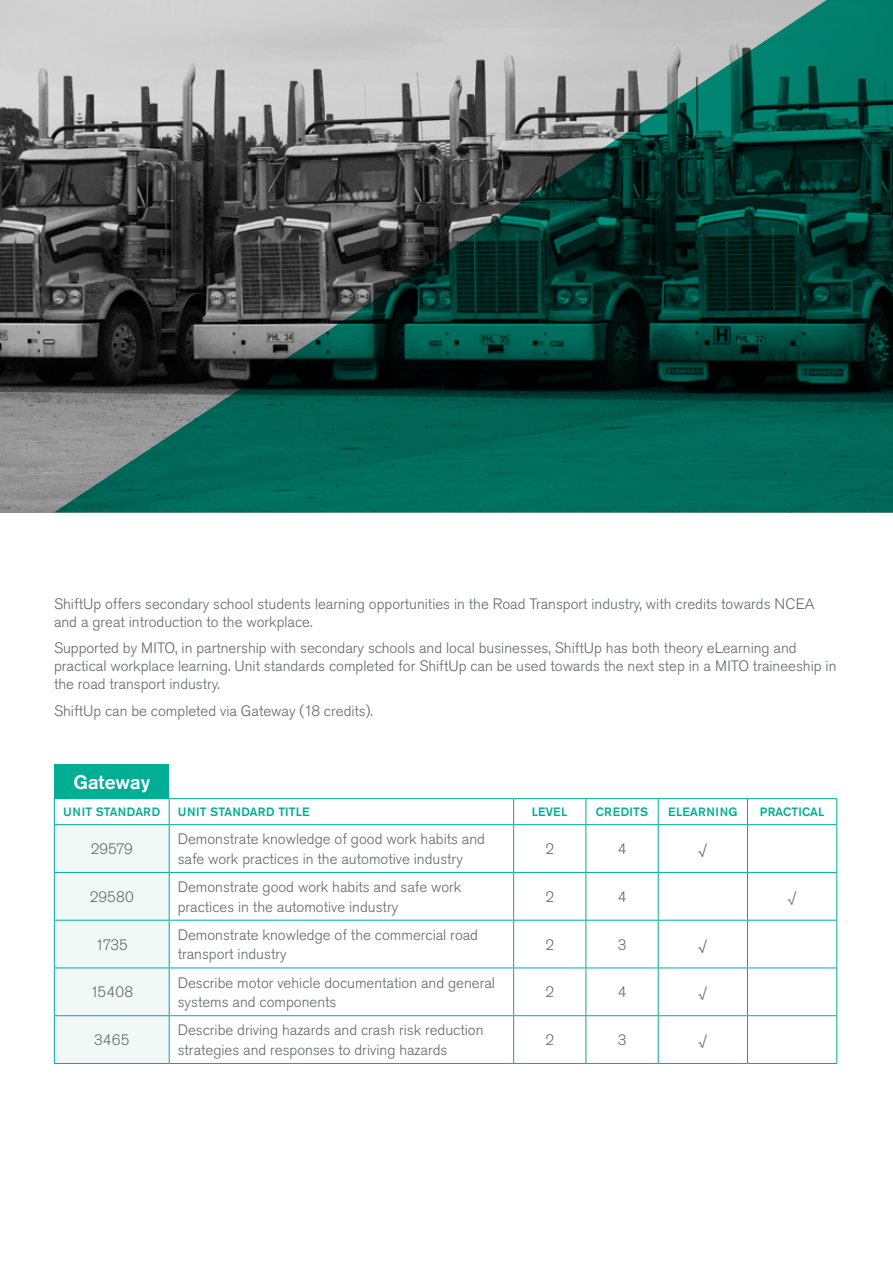
<style>
.page{position:relative;width:893px;height:1263px;background:#fff}
.page>*{position:absolute;margin:0;border:0;box-sizing:border-box;transform-origin:0 0}
.t1{font:500 19.5px "Akzidenz Grotesk Std";color:#fff}
.t2{font:300 15px/19.5px "Akzidenz Grotesk Std";color:#646567}
.t3{font:500 12px "Akzidenz Grotesk Std";letter-spacing:.015em;color:#00ae95}
.t4{font:500 12px "Akzidenz Grotesk Std";letter-spacing:.035em;color:#00ae95}
</style>
<div class="page">
<hr style="left:0;top:0;width:1px;height:1263px;background:#00ae95">
<div style="left:54px;top:765px;width:115px;height:34px;background:#00ae95"></div>
<svg style="left:54px;top:799px;width:116px;height:264px"></svg>
<hr style="left:169px;top:798px;width:345px;height:1px;background:#00ae95">
<svg style="left:513px;top:799px;width:1px;height:25px"></svg>
<hr style="left:514px;top:798px;width:72px;height:1px;background:#00ae95">
<svg style="left:585px;top:799px;width:1px;height:25px"></svg>
<hr style="left:586px;top:798px;width:72px;height:1px;background:#00ae95">
<hr style="left:658px;top:798px;width:89px;height:1px;background:#00ae95">
<hr style="left:747px;top:798px;width:90px;height:1px;background:#00ae95">
<svg style="left:658px;top:799px;width:1px;height:25px"></svg>
<svg style="left:747px;top:799px;width:1px;height:25px"></svg>
<svg style="left:836px;top:799px;width:1px;height:25px"></svg>
<hr style="left:54px;top:825px;width:1px;height:47px;background:#00ae95">
<hr style="left:54px;top:824px;width:115px;height:1px;background:#00ae95">
<hr style="left:169px;top:825px;width:1px;height:47px;background:#00ae95">
<hr style="left:169px;top:824px;width:345px;height:1px;background:#00ae95">
<hr style="left:513px;top:825px;width:1px;height:47px;background:#00ae95">
<hr style="left:514px;top:824px;width:72px;height:1px;background:#00ae95">
<hr style="left:585px;top:825px;width:1px;height:47px;background:#00ae95">
<hr style="left:586px;top:824px;width:72px;height:1px;background:#00ae95">
<hr style="left:658px;top:825px;width:1px;height:47px;background:#00ae95">
<hr style="left:658px;top:824px;width:89px;height:1px;background:#00ae95">
<hr style="left:747px;top:824px;width:90px;height:1px;background:#00ae95">
<hr style="left:747px;top:825px;width:1px;height:47px;background:#00ae95">
<hr style="left:836px;top:825px;width:1px;height:47px;background:#00ae95">
<hr style="left:54px;top:873px;width:1px;height:47px;background:#00ae95">
<hr style="left:54px;top:872px;width:115px;height:1px;background:#00ae95">
<hr style="left:169px;top:873px;width:1px;height:47px;background:#00ae95">
<hr style="left:169px;top:872px;width:345px;height:1px;background:#00ae95">
<hr style="left:513px;top:873px;width:1px;height:47px;background:#00ae95">
<hr style="left:514px;top:872px;width:72px;height:1px;background:#00ae95">
<hr style="left:585px;top:873px;width:1px;height:47px;background:#00ae95">
<hr style="left:586px;top:872px;width:72px;height:1px;background:#00ae95">
<hr style="left:658px;top:873px;width:1px;height:47px;background:#00ae95">
<hr style="left:658px;top:872px;width:89px;height:1px;background:#00ae95">
<hr style="left:747px;top:872px;width:90px;height:1px;background:#00ae95">
<hr style="left:747px;top:873px;width:1px;height:47px;background:#00ae95">
<hr style="left:836px;top:873px;width:1px;height:47px;background:#00ae95">
<hr style="left:54px;top:920px;width:1px;height:47px;background:#00ae95">
<hr style="left:54px;top:920px;width:115px;height:1px;background:#00ae95">
<hr style="left:169px;top:920px;width:1px;height:47px;background:#00ae95">
<hr style="left:169px;top:920px;width:345px;height:1px;background:#00ae95">
<hr style="left:513px;top:920px;width:1px;height:47px;background:#00ae95">
<hr style="left:514px;top:920px;width:72px;height:1px;background:#00ae95">
<hr style="left:585px;top:920px;width:1px;height:47px;background:#00ae95">
<hr style="left:586px;top:920px;width:72px;height:1px;background:#00ae95">
<hr style="left:658px;top:920px;width:1px;height:47px;background:#00ae95">
<hr style="left:658px;top:920px;width:89px;height:1px;background:#00ae95">
<hr style="left:747px;top:920px;width:90px;height:1px;background:#00ae95">
<hr style="left:747px;top:920px;width:1px;height:47px;background:#00ae95">
<hr style="left:836px;top:920px;width:1px;height:47px;background:#00ae95">
<hr style="left:54px;top:968px;width:1px;height:47px;background:#00ae95">
<hr style="left:54px;top:967px;width:115px;height:1px;background:#00ae95">
<hr style="left:169px;top:968px;width:1px;height:47px;background:#00ae95">
<hr style="left:169px;top:967px;width:345px;height:1px;background:#00ae95">
<hr style="left:513px;top:968px;width:1px;height:47px;background:#00ae95">
<hr style="left:514px;top:967px;width:72px;height:1px;background:#00ae95">
<hr style="left:585px;top:968px;width:1px;height:47px;background:#00ae95">
<hr style="left:586px;top:967px;width:72px;height:1px;background:#00ae95">
<hr style="left:658px;top:968px;width:1px;height:47px;background:#00ae95">
<hr style="left:658px;top:967px;width:89px;height:1px;background:#00ae95">
<hr style="left:747px;top:967px;width:90px;height:1px;background:#00ae95">
<hr style="left:747px;top:968px;width:1px;height:47px;background:#00ae95">
<hr style="left:836px;top:968px;width:1px;height:47px;background:#00ae95">
<hr style="left:54px;top:1016px;width:1px;height:47px;background:#00ae95">
<hr style="left:54px;top:1015px;width:115px;height:1px;background:#00ae95">
<hr style="left:54px;top:1063px;width:115px;height:1px;background:#00ae95">
<hr style="left:169px;top:1016px;width:1px;height:47px;background:#00ae95">
<hr style="left:169px;top:1015px;width:345px;height:1px;background:#00ae95">
<hr style="left:169px;top:1063px;width:345px;height:1px;background:#00ae95">
<hr style="left:513px;top:1016px;width:1px;height:47px;background:#00ae95">
<hr style="left:514px;top:1015px;width:72px;height:1px;background:#00ae95">
<hr style="left:514px;top:1063px;width:72px;height:1px;background:#00ae95">
<hr style="left:585px;top:1016px;width:1px;height:47px;background:#00ae95">
<hr style="left:586px;top:1015px;width:72px;height:1px;background:#00ae95">
<hr style="left:586px;top:1063px;width:72px;height:1px;background:#00ae95">
<hr style="left:658px;top:1016px;width:1px;height:47px;background:#00ae95">
<hr style="left:658px;top:1015px;width:89px;height:1px;background:#00ae95">
<hr style="left:747px;top:1015px;width:90px;height:1px;background:#00ae95">
<hr style="left:747px;top:1016px;width:1px;height:47px;background:#00ae95">
<hr style="left:836px;top:1016px;width:1px;height:47px;background:#00ae95">
<hr style="left:658px;top:1063px;width:89px;height:1px;background:#00ae95">
<hr style="left:747px;top:1063px;width:90px;height:1px;background:#00ae95">
<img style="left:0;top:0;width:54px;height:512px">
<svg style="left:54px;top:0;width:839px;height:512px;background:#3a625c"></svg>
<p class="t2" style="left:54px;top:595px;width:762px;line-height:18px">ShiftUp offers secondary school students learning opportunities in the Road Transport industry, with credits towards NCEA and a great introduction to the workplace.</p>
<p class="t2" style="left:54px;top:639px;width:784px;line-height:18px">Supported by MITO, in partnership with secondary schools and local businesses, ShiftUp has both theory eLearning and practical workplace learning. Unit standards completed for ShiftUp can be used towards the next step in a MITO traineeship in the road transport industry.</p>
<p class="t2" style="left:54px;top:701px;width:321px">ShiftUp can be completed via Gateway (18 credits).</p>
<h1 class="t1" style="left:73px;top:770px;width:78px">Gateway</h1>
<p class="t3" style="left:63px;top:804px;width:99px">UNIT STANDARD</p>
<p class="t3" style="left:178px;top:804px;width:133px">UNIT STANDARD TITLE</p>
<p class="t3" style="left:532px;top:804px;width:37px">LEVEL</p>
<p class="t3" style="left:596px;top:804px;width:54px">CREDITS</p>
<p class="t4" style="left:668px;top:804px;width:71px">ELEARNING</p>
<p class="t3" style="left:760px;top:804px;width:66px">PRACTICAL</p>
<p class="t2" style="left:91px;top:839px;width:44px">29579</p>
<p class="t2" style="left:178px;top:830px;width:309px">Demonstrate knowledge of good work habits and safe work practices in the automotive industry</p>
<p class="t2" style="left:545px;top:839px;width:10px">2</p>
<p class="t2" style="left:618px;top:839px;width:10px">4</p>
<p class="t2" style="left:697px;top:839px;width:12px">√</p>
<p class="t2" style="left:90px;top:887px;width:46px">29580</p>
<p class="t2" style="left:178px;top:877px;width:285px">Demonstrate good work habits and safe work practices in the automotive industry</p>
<p class="t2" style="left:545px;top:887px;width:10px">2</p>
<p class="t2" style="left:618px;top:887px;width:10px">4</p>
<p class="t2" style="left:787px;top:887px;width:12px">√</p>
<p class="t2" style="left:96px;top:935px;width:34px">1735</p>
<p class="t2" style="left:178px;top:925px;width:302px">Demonstrate knowledge of the commercial road transport industry</p>
<p class="t2" style="left:545px;top:935px;width:10px">2</p>
<p class="t2" style="left:618px;top:935px;width:10px">3</p>
<p class="t2" style="left:697px;top:935px;width:12px">√</p>
<p class="t2" style="left:90px;top:983px;width:44px">15408</p>
<p class="t2" style="left:178px;top:973px;width:319px">Describe motor vehicle documentation and general systems and components</p>
<p class="t2" style="left:545px;top:983px;width:10px">2</p>
<p class="t2" style="left:618px;top:983px;width:10px">4</p>
<p class="t2" style="left:697px;top:983px;width:12px">√</p>
<p class="t2" style="left:94px;top:1030px;width:37px">3465</p>
<p class="t2" style="left:178px;top:1021px;width:307px">Describe driving hazards and crash risk reduction strategies and responses to driving hazards</p>
<p class="t2" style="left:545px;top:1030px;width:10px">2</p>
<p class="t2" style="left:618px;top:1030px;width:10px">3</p>
<p class="t2" style="left:697px;top:1030px;width:12px">√</p>
</div>
